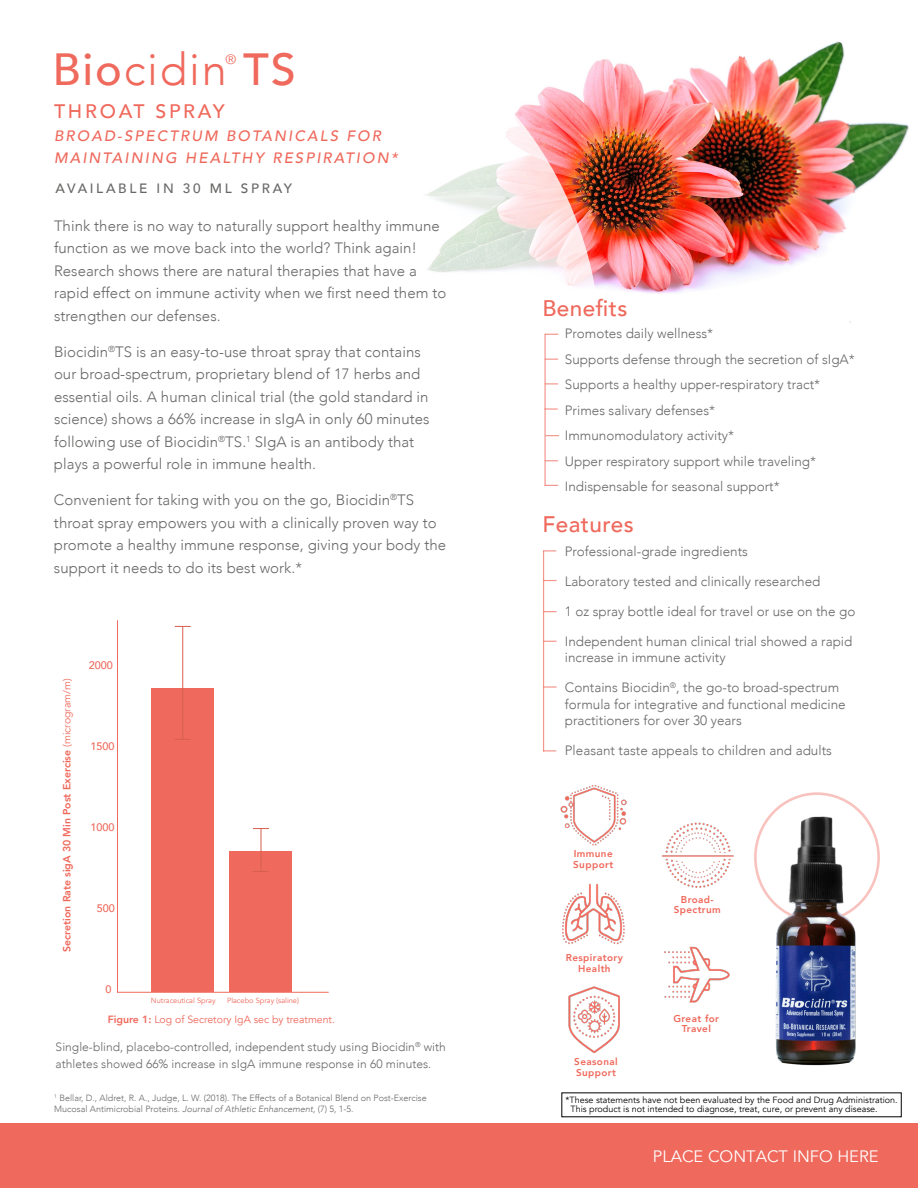
<style>
.page{position:relative;width:918px;height:1188px;background:#fff}
.page>*{position:absolute;margin:0;border:0;box-sizing:border-box;transform-origin:0 0}
.Product_Name{font:500 45px "Avenir";color:#ef695c}
.Product_Description{font:500 22.5px "Avenir";letter-spacing:.02em;color:#ef695c}
.Product_Description-2{font:500 19.5px "Avenir";letter-spacing:.14em;color:#ef695c}
.t1{font:16.5px "Avenir";color:#fff}
.Body{font:300 15px/22.5px "Avenir";letter-spacing:.005em;color:#676766}
.Product_Description-3{font:italic 500 15px/22.5px "Avenir";letter-spacing:.14em;color:#ef695c}
.Bullets_-_Small{font:300 13.5px/16.5px "Avenir";color:#676766}
.Product_Quantity{font:500 13.5px "Avenir";letter-spacing:.2em;color:#676766}
.Product_Name-2{font:13.5px "Avenir";color:#ef695c}
.Body-2{font:300 12px/16.5px "Avenir";letter-spacing:.005em;color:#676766}
.Product_Description-4{font:500 10.95px "Avenir";color:#ef695c}
.Product_Description-5{font:800 10.5px "Avenir";color:#ef695c}
.Product_Description-6{font:10.5px "Avenir";color:#ef695c}
.Product_Description-7{font:800 9.9px/10.6px "Avenir";letter-spacing:.04em;color:#ef695c;text-align:center}
.Body-3{font:300 9px/10.5px "Avenir";color:#676766}
.t2{font:9px/9px "Avenir";color:#040503}
.Product_Description-8{font:7.35px "Avenir";color:#ef695c}
.s1{font-weight:300}
.s2{font-weight:400}
.s3{font-weight:800}
.s4{font-style:italic}
</style>
<div class="page">
<img style="left:601px;top:41px;width:308px;height:282px">
<svg style="left:174px;top:60px;width:427px;height:664px"></svg>
<div style="left:0;top:1123px;width:918px;height:65px;background:#ef695c"></div>
<hr style="left:544px;top:334px;width:2px;height:152px;background:#ef695c">
<svg style="left:545px;top:334px;width:13px;height:1px"></svg>
<svg style="left:545px;top:359px;width:13px;height:1px"></svg>
<svg style="left:545px;top:383px;width:13px;height:1px"></svg>
<svg style="left:544px;top:408px;width:14px;height:2px"></svg>
<svg style="left:546px;top:435px;width:13px;height:1px"></svg>
<svg style="left:545px;top:460px;width:13px;height:1px"></svg>
<svg style="left:545px;top:485px;width:13px;height:1px"></svg>
<hr style="left:543px;top:551px;width:1px;height:201px;background:#ef695c">
<svg style="left:543px;top:550px;width:13px;height:1px"></svg>
<svg style="left:543px;top:580px;width:14px;height:1px"></svg>
<svg style="left:543px;top:611px;width:14px;height:1px"></svg>
<svg style="left:543px;top:641px;width:14px;height:1px"></svg>
<svg style="left:543px;top:686px;width:14px;height:2px"></svg>
<svg style="left:543px;top:750px;width:13px;height:2px"></svg>
<img style="left:560px;top:784px;width:67px;height:62px">
<img style="left:662px;top:822px;width:72px;height:66px">
<img style="left:562px;top:883px;width:63px;height:62px">
<img style="left:664px;top:946px;width:66px;height:57px">
<img style="left:568px;top:986px;width:52px;height:68px">
<img style="left:754px;top:792px;width:126px;height:274px">
<hr style="left:117px;top:620px;width:1px;height:373px;background:#ef6a5c">
<hr style="left:117px;top:992px;width:212px;height:1px;background:#ef6a5c">
<div style="left:151px;top:688px;width:63px;height:303px;background:#ef6a5c"></div>
<div style="left:230px;top:851px;width:62px;height:140px;background:#ef6a5c"></div>
<hr style="left:182px;top:627px;width:1px;height:112px;background:#d65f4e">
<hr style="left:261px;top:828px;width:1px;height:44px;background:#d65f4e">
<svg style="left:175px;top:739px;width:16px;height:1px"></svg>
<svg style="left:175px;top:626px;width:16px;height:1px"></svg>
<svg style="left:253px;top:828px;width:16px;height:1px"></svg>
<svg style="left:253px;top:871px;width:16px;height:1px"></svg>
<p class="Product_Name" style="left:52px;top:31px;width:245px">Bio<span class="s1">cidin</span> TS</p>
<p class="Product_Name-2" style="left:225px;top:52px;width:12px">®</p>
<p class="Product_Description-2" style="left:54px;top:95px;width:172px">THROAT SPRAY</p>
<p class="Product_Description-3" style="left:54px;top:125px;width:345px">BROAD-SPECTRUM BOTANICALS FOR<br>MAINTAINING HEALTHY RESPIRATION*</p>
<p class="Product_Quantity" style="left:56px;top:177px;width:238px">AVAILABLE IN 30 ML SPRAY</p>
<p class="Body" style="left:54px;top:214px;width:394px">Think there is no way to naturally support healthy immune function as we move back into the world? Think again!<br>Research shows there are natural therapies that have a rapid effect on immune activity when we first need them to strengthen our defenses.</p>
<p class="Body" style="left:54px;top:340px;width:377px">Biocidin<sup>®</sup>TS is an easy-to-use throat spray that contains our broad-spectrum, proprietary blend of 17 herbs and essential oils. A human clinical trial (the gold standard in science) shows a 66% increase in sIgA in only 60 minutes following use of Biocidin<sup>®</sup>TS.<sup>1</sup> SIgA is an antibody that plays a powerful role in immune health.</p>
<p class="Body" style="left:54px;top:489px;width:394px">Convenient for taking with you on the go, Biocidin<sup>®</sup>TS throat spray empowers you with a clinically proven way to promote a healthy immune response, giving your body the support it needs to do its best work.*</p>
<p class="Product_Description-5" style="left:59px;top:952px;width:275px;rotate:-90deg">Secretion Rate sigA 30 Min Post Exercise <span class="s2">(microgram/m)</span></p>
<p class="Product_Description-4" style="left:89px;top:655px;width:26px">2000</p>
<p class="Product_Description-4" style="left:90px;top:736px;width:26px">1500</p>
<p class="Product_Description-4" style="left:90px;top:817px;width:26px">1000</p>
<p class="Product_Description-4" style="left:97px;top:898px;width:20px">500</p>
<p class="Product_Description-4" style="left:106px;top:979px;width:8px">0</p>
<p class="Product_Description-6" style="left:108px;top:1013px;width:229px"><span class="s3">Figure 1:</span> Log of Secretory IgA sec by treatment.</p>
<p class="Product_Description-8" style="left:151px;top:997px;width:66px">Nutraceutical Spray</p>
<p class="Product_Description-8" style="left:227px;top:997px;width:73px">Placebo Spray (saline)</p>
<p class="Body-2" style="left:56px;top:1039px;width:392px">Single-blind, placebo-controlled, independent study using Biocidin<sup>®</sup> with athletes showed 66% increase in sIgA immune response in 60 minutes.</p>
<p class="Body-3" style="left:54px;top:1093px;width:374px"><sup>1</sup> Bellar, D., Aldret, R. A., Judge, L. W. (2018). The Effects of a Botanical Blend on Post-Exercise<br>Mucosal Antimicrobial Proteins. <span class="s4">Journal of Athletic Enhancement,</span> (7) 5, 1-5.</p>
<p class="Product_Description" style="left:542px;top:289px;width:87px">Benefits</p>
<p class="Bullets_-_Small" style="left:565px;top:325px;width:150px">Promotes daily wellness*</p>
<p class="Bullets_-_Small" style="left:565px;top:351px;width:291px">Supports defense through the secretion of sIgA*</p>
<p class="Bullets_-_Small" style="left:565px;top:376px;width:257px">Supports a healthy upper-respiratory tract*</p>
<p class="Bullets_-_Small" style="left:565px;top:402px;width:152px">Primes salivary defenses*</p>
<p class="Bullets_-_Small" style="left:565px;top:427px;width:171px">Immunomodulatory activity*</p>
<p class="Bullets_-_Small" style="left:565px;top:453px;width:253px">Upper respiratory support while traveling*</p>
<p class="Bullets_-_Small" style="left:565px;top:478px;width:216px">Indispensable for seasonal support*</p>
<p class="Product_Description" style="left:542px;top:504px;width:93px">Features</p>
<p class="Bullets_-_Small" style="left:565px;top:543px;width:185px">Professional-grade ingredients</p>
<p class="Bullets_-_Small" style="left:565px;top:573px;width:257px">Laboratory tested and clinically researched</p>
<p class="Bullets_-_Small" style="left:565px;top:603px;width:292px">1 oz spray bottle ideal for travel or use on the go</p>
<p class="Bullets_-_Small" style="left:565px;top:633px;width:289px">Independent human clinical trial showed a rapid increase in immune activity</p>
<p class="Bullets_-_Small" style="left:565px;top:679px;width:282px">Contains Biocidin<sup>®</sup>, the go-to broad-spectrum formula for integrative and functional medicine practitioners for over 30 years</p>
<p class="Bullets_-_Small" style="left:565px;top:742px;width:269px">Pleasant taste appeals to children and adults</p>
<p class="Product_Description-7" style="left:573px;top:848px;width:41px;text-align:left">Immune<br>Support</p>
<p class="Product_Description-7" style="left:566px;top:952px;width:59px">Respiratory<br>Health</p>
<p class="Product_Description-7" style="left:574px;top:1057px;width:45px;text-align:left">Seasonal<br>Support</p>
<p class="Product_Description-7" style="left:674px;top:894px;width:49px">Broad-<br>Spectrum</p>
<p class="Product_Description-7" style="left:673px;top:1013px;width:47px">Great for<br>Travel</p>
<p class="t2" style="left:571px;top:1095px;width:329px;text-indent:-5px">*These statements have not been evaluated by the Food and Drug Administration.<br>This product is not intended to diagnose, treat, cure, or prevent any disease.</p>
<p class="t1" style="left:653px;top:1147px;width:227px">PLACE CONTACT INFO HERE</p>
</div>
